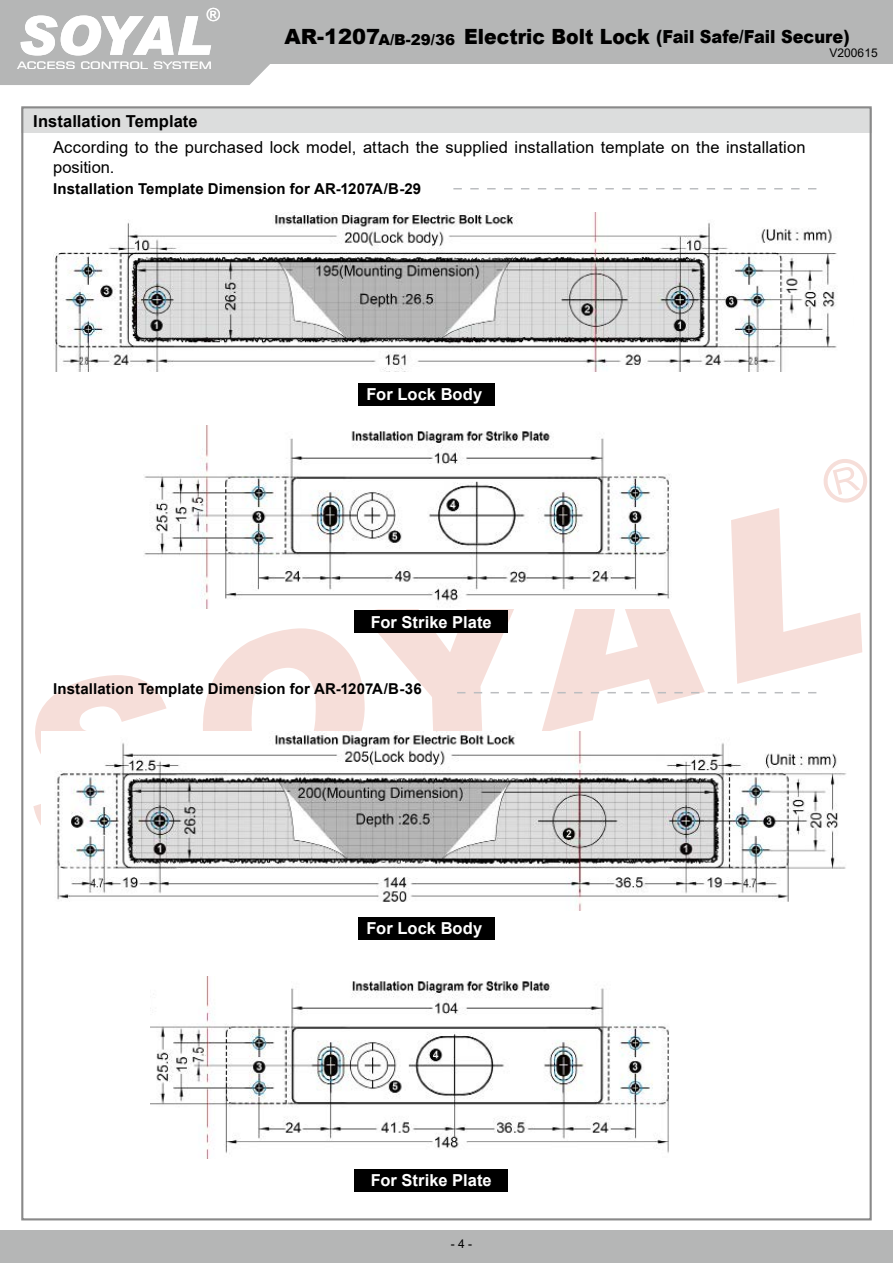
<style>
.page{position:relative;width:893px;height:1263px;background:#fff}
.page>*{position:absolute;margin:0;border:0;box-sizing:border-box;transform-origin:0 0}
.t1{font:italic 900 54px "Arial";letter-spacing:-.03em;color:#fff}
.t2{font:900 21px "Arial";color:#000}
.t3{font:900 18px "Arial";color:#000;scale:.9 1}
.t4{font:18px "Arial";color:#fff}
.t5{font:16.5px/19.8px "Arial";letter-spacing:.01em;color:#000}
.t6{font:700 16.5px "Arial";letter-spacing:.005em;color:#fff}
.t7{font:700 16.5px "Arial";letter-spacing:.005em;color:#000}
.t8{font:700 15px "Arial";letter-spacing:.01em;color:#000}
.t9{font:900 15px "Arial";color:#000}
.t10{font:12px "Arial";color:#000}
.t11{font:10.05px "Square 721 BT";color:#fff;scale:1.43 1}
.s1{font-size:21px}
</style>
<div class="page">
<svg style="left:33px;top:675px;width:133px;height:150px"></svg>
<div style="left:0;top:0;width:893px;height:64px;background:#b5b6b6"></div>
<div style="left:0;top:64px;width:270px;height:21px;background:#b5b6b6"></div>
<div style="left:0;top:1230px;width:893px;height:33px;background:#b5b6b6"></div>
<div style="left:21px;top:108px;width:851px;height:25px;background:#dcdddd"></div>
<img style="left:53px;top:213px;width:784px;height:158px">
<img style="left:144px;top:426px;width:460px;height:168px">
<img style="left:150px;top:976px;width:519px;height:183px">
<img style="left:41px;top:731px;width:805px;height:179px">
<svg style="left:453px;top:188px;width:363px;height:1px"></svg>
<svg style="left:202px;top:459px;width:665px;height:343px"></svg>
<div style="left:359px;top:383px;width:136px;height:22px;background:#000"></div>
<div style="left:359px;top:917px;width:136px;height:22px;background:#000"></div>
<div style="left:354px;top:610px;width:154px;height:23px;background:#000"></div>
<div style="left:354px;top:1169px;width:154px;height:23px;background:#000"></div>
<p class="t4" style="left:207px;top:3px;width:15px">®</p>
<h1 class="t1" style="left:17px;top:2px;width:196px">SOYAL</h1>
<p class="t11" style="left:17px;top:59px;width:138px">ACCESS CONTROL SYSTEM</p>
<p class="t7" style="left:33px;top:109px;width:166px">Installation Template</p>
<p class="t2" style="left:285px;top:21px;width:97px">AR-1207</p>
<p class="t3" style="left:464px;top:24px;width:430px"><span class="s1">Electric Bolt Lock</span> (Fail Safe/Fail Secure)</p>
<p class="t9" style="left:378px;top:29px;width:78px">A/B-29/36</p>
<p class="t10" style="left:830px;top:45px;width:50px">V200615</p>
<p class="t5" style="left:53px;top:137px;width:754px">According to the purchased lock model, attach the supplied installation template on the installation position.</p>
<p class="t8" style="left:53px;top:178px;width:370px">Installation Template Dimension for AR-1207A/B-29</p>
<p class="t6" style="left:367px;top:383px;width:117px">For Lock Body</p>
<p class="t6" style="left:371px;top:610px;width:123px">For Strike Plate</p>
<p class="t8" style="left:53px;top:678px;width:370px">Installation Template Dimension for AR-1207A/B-36</p>
<p class="t6" style="left:367px;top:917px;width:117px">For Lock Body</p>
<p class="t6" style="left:371px;top:1169px;width:123px">For Strike Plate</p>
<p class="t10" style="left:451px;top:1236px;width:23px">- 4 -</p>
</div>
